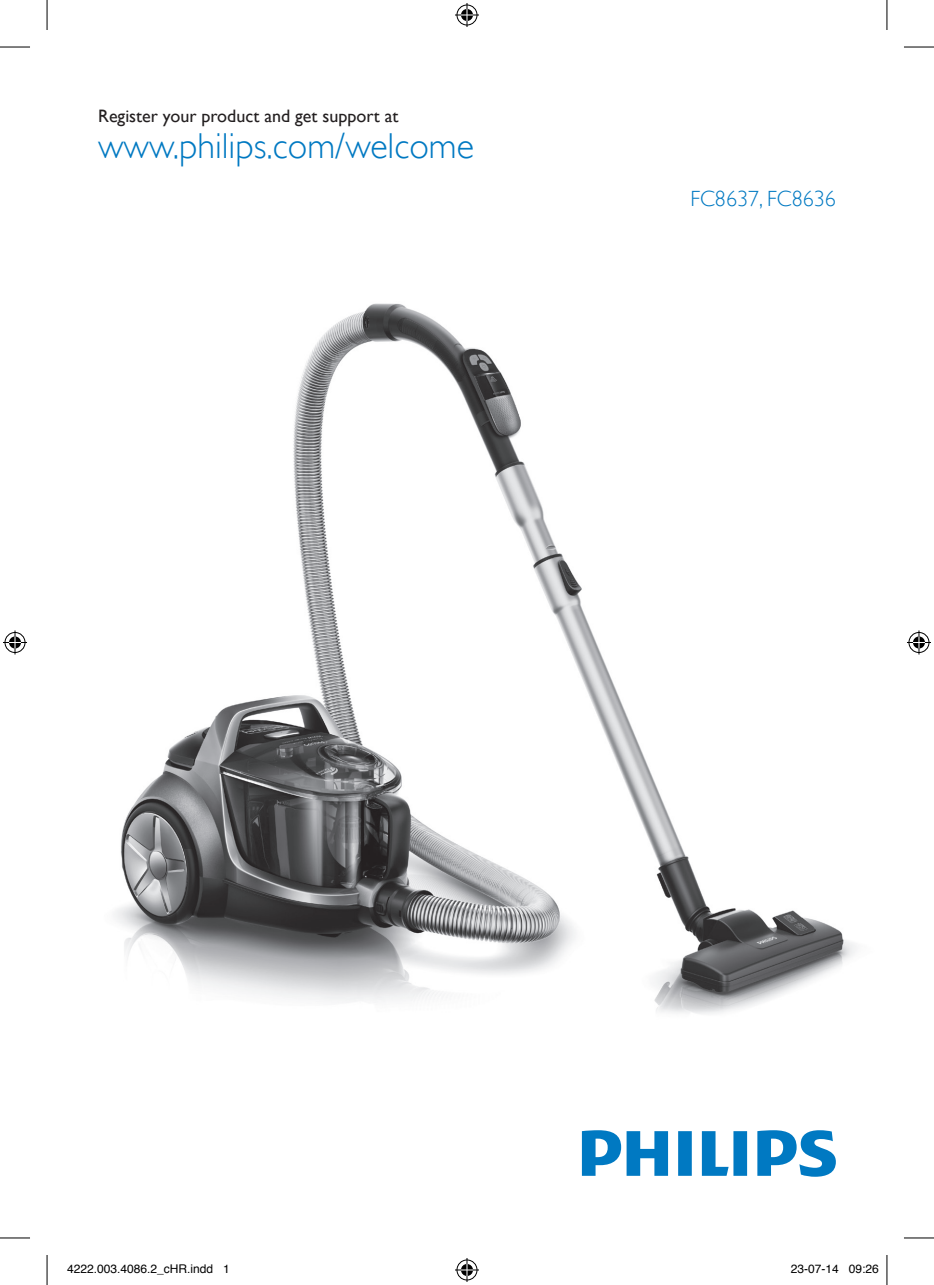
<style>
.page{position:relative;width:934px;height:1285px;background:#fff}
.page>*{position:absolute;margin:0;border:0;box-sizing:border-box;transform-origin:0 0}
.t1{font:36px "Gill Sans Alt One WGL Light";color:#0079c2}
.t2{font:22px "Gill Sans Alt One WGL Light";color:#0079c2}
.t3{font:18px "Gill Sans Alt One WGL";color:#231f20}
.t4{font:12px "Helvetica";color:#000}
</style>
<div class="page">
<svg style="left:581px;top:1130px;width:254px;height:46px"></svg>
<img style="left:114px;top:303px;width:742px;height:711px">
<hr style="left:0;top:47px;width:30px;height:1px;background:#000">
<hr style="left:903px;top:47px;width:30px;height:1px;background:#000">
<hr style="left:0;top:1237px;width:30px;height:1px;background:#000">
<hr style="left:903px;top:1237px;width:30px;height:1px;background:#000">
<hr style="left:47px;top:0;width:1px;height:30px;background:#000">
<hr style="left:47px;top:1255px;width:1px;height:30px;background:#000">
<hr style="left:886px;top:0;width:1px;height:30px;background:#000">
<hr style="left:886px;top:1255px;width:1px;height:30px;background:#000">
<svg style="left:455px;top:3px;width:24px;height:24px"></svg>
<svg style="left:455px;top:1258px;width:24px;height:24px"></svg>
<svg style="left:3px;top:630px;width:24px;height:24px"></svg>
<svg style="left:907px;top:630px;width:23px;height:24px"></svg>
<h3 class="t3" style="left:98px;top:103px;width:302px">Register your product and get support at</h3>
<h1 class="t1" style="left:98px;top:122px;width:377px">www.philips.com/welcome</h1>
<h2 class="t2" style="left:690px;top:184px;width:147px">FC8637, FC8636</h2>
<p class="t4" style="left:67px;top:1259px;width:164px">4222.003.4086.2_cHR.indd 1</p>
<p class="t4" style="left:790px;top:1259px;width:90px">23-07-14 09:26</p>
</div>
